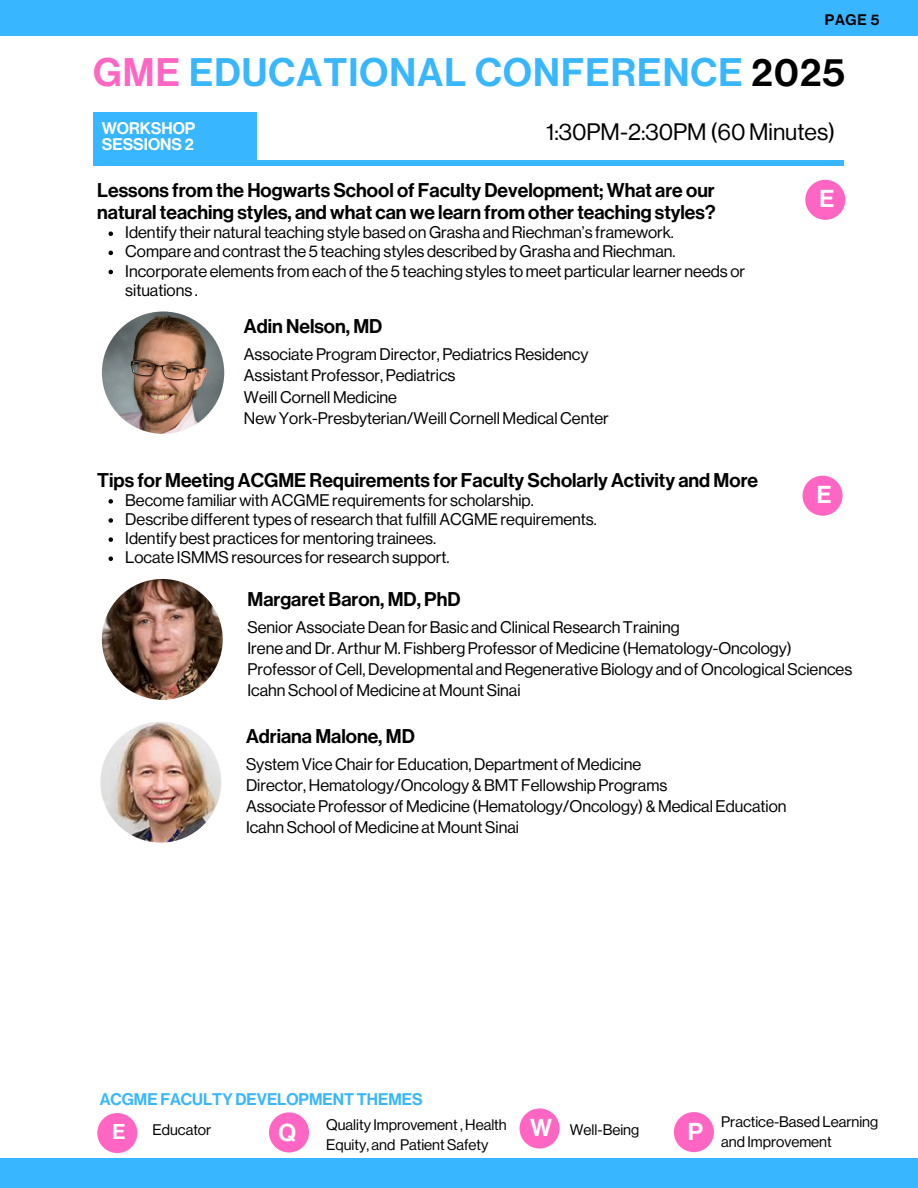
<style>
.page{position:relative;width:918px;height:1188px;background:#fff}
.page>*{position:absolute;margin:0;border:0;box-sizing:border-box;transform-origin:0 0}
.t1{font:39px "N Haas Grotesk DS Std 65 Md";letter-spacing:.03em;color:#38b6ff}
.t2{font:24px "N Haas Grotesk DS Std 65 Md";color:#fff}
.t3{font:23.4px "N Haas Grotesk DS Std 55 Rg";color:#000}
.t4{font:21px "N Haas Grotesk DS Std 65 Md";color:#fff}
.t5{font:19.5px/22.5px "N Haas Grotesk DS Std 65 Md";color:#000}
.t6{font:16.5px/21.1px "N Haas Grotesk DS Std 55 Rg";color:#000}
.t7{font:16.5px "N Haas Grotesk DS Std 65 Md";color:#38b6ff}
.t8{font:16.5px/15.9px "N Haas Grotesk DS Std 65 Md";color:#fff}
.t9{font:15px/20.2px "N Haas Grotesk DS Std 55 Rg";color:#000}
.t10{font:15px "N Haas Grotesk DS Std 65 Md";color:#000}
.s1{color:#ff66c4}
.s2{color:#000}
</style>
<div class="page">
<div style="left:0;top:1158px;width:918px;height:30px;background:#38b6ff"></div>
<div style="left:0;top:0;width:918px;height:36px;background:#38b6ff"></div>
<svg style="left:109px;top:232px;width:4px;height:4px"></svg>
<svg style="left:109px;top:251px;width:4px;height:4px"></svg>
<svg style="left:109px;top:270px;width:4px;height:4px"></svg>
<div style="left:97px;top:1113px;width:40px;height:40px;background:#ff66c4;border-radius:50%"></div>
<div style="left:269px;top:1112px;width:40px;height:40px;background:#ff66c4;border-radius:50%"></div>
<div style="left:520px;top:1108px;width:40px;height:41px;background:#ff66c4;border-radius:50%"></div>
<div style="left:674px;top:1112px;width:40px;height:40px;background:#ff66c4;border-radius:50%"></div>
<div style="left:805px;top:180px;width:40px;height:40px;background:#ff66c4;border-radius:50%"></div>
<img style="left:100px;top:722px;width:121px;height:121px;border-radius:50%">
<div style="left:93px;top:160px;width:751px;height:5px;background:#38b6ff"></div>
<div style="left:93px;top:112px;width:163px;height:53px;background:#38b6ff"></div>
<img style="left:102px;top:311px;width:122px;height:123px;border-radius:50%">
<div style="left:803px;top:476px;width:40px;height:40px;background:#ff66c4;border-radius:50%"></div>
<img style="left:102px;top:579px;width:121px;height:121px;border-radius:50%">
<svg style="left:109px;top:499px;width:4px;height:5px"></svg>
<svg style="left:109px;top:518px;width:4px;height:5px"></svg>
<svg style="left:109px;top:537px;width:4px;height:5px"></svg>
<svg style="left:109px;top:556px;width:4px;height:5px"></svg>
<p class="t10" style="left:825px;top:11px;width:56px">PAGE 5</p>
<p class="t1" style="left:93px;top:50px;width:753px"><span class="s1">GME</span> EDUCATIONAL CONFERENCE <span class="s2">2025</span></p>
<h3 class="t8" style="left:102px;top:120px;width:95px">WORKSHOP<br>SESSIONS 2</h3>
<h5 class="t3" style="left:546px;top:119px;width:291px">1:30PM-2:30PM (60 Minutes)</h5>
<p class="t5" style="left:97px;top:179px;width:620px">Lessons from the Hogwarts School of Faculty Development; What are our natural teaching styles, and what can we learn from other teaching styles?</p>
<h1 class="t6" style="left:125px;top:222px;width:550px">Identify their natural teaching style based on Grasha and Riechman’s framework.</h1>
<h4 class="t6" style="left:125px;top:241px;width:552px">Compare and contrast the 5 teaching styles described by Grasha and Riechman.</h4>
<h2 class="t6" style="left:125px;top:261px;width:621px;line-height:19.2px">Incorporate elements from each of the 5 teaching styles to meet particular learner needs or situations .</h2>
<h4 class="t5" style="left:244px;top:316px;width:140px">Adin Nelson, MD</h4>
<p class="t6" style="left:244px;top:344px;width:366px">Associate Program Director, Pediatrics Residency Assistant Professor, Pediatrics<br>Weill Cornell Medicine<br>New York-Presbyterian/Weill Cornell Medical Center</p>
<p class="t5" style="left:97px;top:469px;width:662px">Tips for Meeting ACGME Requirements for Faculty Scholarly Activity and More</p>
<p class="t6" style="left:125px;top:490px;width:410px">Become familiar with ACGME requirements for scholarship.</p>
<p class="t6" style="left:125px;top:509px;width:473px">Describe different types of research that fulfill ACGME requirements.</p>
<p class="t6" style="left:125px;top:528px;width:312px">Identify best practices for mentoring trainees.</p>
<p class="t6" style="left:125px;top:547px;width:326px">Locate ISMMS resources for research support.</p>
<p class="t2" style="left:819px;top:185px;width:16px">E</p>
<p class="t2" style="left:817px;top:481px;width:16px">E</p>
<p class="t5" style="left:248px;top:588px;width:214px">Margaret Baron, MD, PhD</p>
<p class="t6" style="left:248px;top:616px;width:606px">Senior Associate Dean for Basic and Clinical Research Training<br>Irene and Dr. Arthur M. Fishberg Professor of Medicine (Hematology-Oncology)<br>Professor of Cell, Developmental and Regenerative Biology and of Oncological Sciences Icahn School of Medicine at Mount Sinai</p>
<h3 class="t5" style="left:246px;top:725px;width:170px">Adriana Malone, MD</h3>
<h5 class="t6" style="left:246px;top:754px;width:542px">System Vice Chair for Education, Department of Medicine<br>Director, Hematology/Oncology &amp; BMT Fellowship Programs<br>Associate Professor of Medicine (Hematology/Oncology) &amp; Medical Education Icahn School of Medicine at Mount Sinai</h5>
<p class="t7" style="left:100px;top:1089px;width:324px">ACGME FACULTY DEVELOPMENT THEMES</p>
<h5 class="t4" style="left:112px;top:1119px;width:14px">E</h5>
<h3 class="t9" style="left:153px;top:1120px;width:60px">Educator</h3>
<h3 class="t9" style="left:326px;top:1114px;width:182px">Quality Improvement , Health<br>Equity, and Patient Safety</h3>
<p class="t2" style="left:279px;top:1119px;width:19px">Q</p>
<p class="t2" style="left:530px;top:1114px;width:23px">W</p>
<p class="t9" style="left:721px;top:1112px;width:159px">Practice-Based Learning</p>
<p class="t2" style="left:688px;top:1117px;width:17px">P</p>
<h3 class="t9" style="left:570px;top:1120px;width:71px">Well-Being</h3>
<p class="t9" style="left:721px;top:1132px;width:112px">and Improvement</p>
</div>
